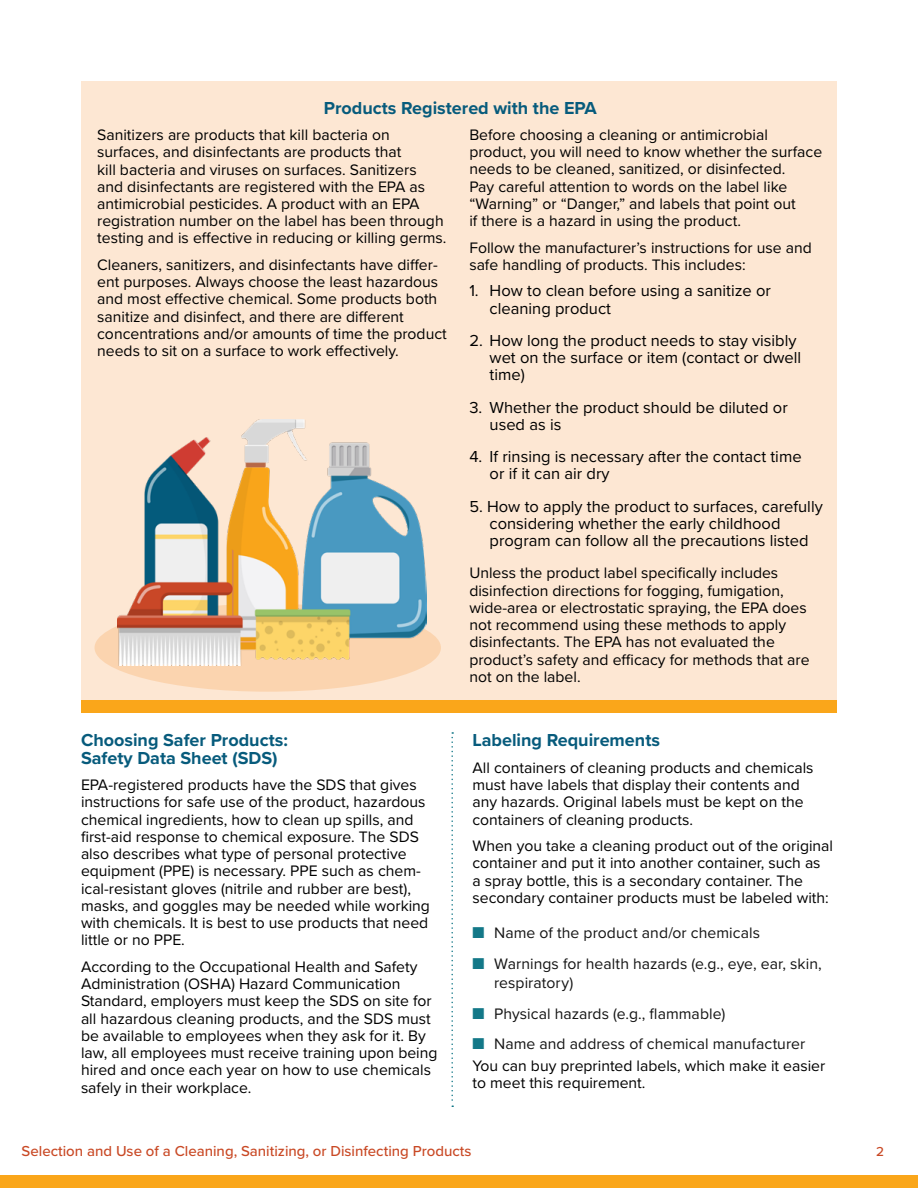
<style>
.page{position:relative;width:918px;height:1188px;background:#fff}
.page>*{position:absolute;margin:0;border:0;box-sizing:border-box;transform-origin:0 0}
.t1{font:700 18px/17.2px "Proxima Nova";color:#075b7c}
.t2{font:16.5px/17.2px "Proxima Nova";color:#000}
.t3{font:15.75px/17.2px "Proxima Nova";color:#000}
.t4{font:15.75px/19.5px "Proxima Nova";letter-spacing:.005em;color:#141414}
.t5{font:500 15px "Proxima Nova";color:#c94925}
.t6{font:500 13.5px "Proxima Nova";color:#c94925}
.s1{color:#137888}
</style>
<div class="page">
<div style="left:81px;top:81px;width:756px;height:621px;background:#fde7d3"></div>
<div style="left:95px;top:604px;width:346px;height:88px;background:#fbd4af;border-radius:50%"></div>
<div style="left:0;top:1175px;width:918px;height:13px;background:#faa61a"></div>
<div style="left:81px;top:700px;width:756px;height:13px;background:#faa61a"></div>
<img style="left:118px;top:420px;width:308px;height:246px">
<svg style="left:451px;top:732px;width:2px;height:375px"></svg>
<h2 class="t1" style="left:324px;top:99px;width:274px">Products Registered with the EPA</h2>
<p class="t3" style="left:97px;top:125px;width:351px">Sanitizers are products that kill bacteria on surfaces, and disinfectants are products that<br>kill bacteria and viruses on surfaces. Sanitizers and disinfectants are registered with the EPA as antimicrobial pesticides. A product with an EPA registration number on the label has been through testing and is effective in reducing or killing germs.</p>
<p class="t3" style="left:97px;top:255px;width:351px">Cleaners, sanitizers, and disinfectants have differ&shy;ent purposes. Always choose the least hazardous and most effective chemical. Some products both sanitize and disinfect, and there are different concentrations and/or amounts of time the product needs to sit on a surface to work effectively.</p>
<p class="t3" style="left:469px;top:125px;width:354px">Before choosing a cleaning or antimicrobial product, you will need to know whether the surface needs to be cleaned, sanitized, or disinfected.<br>Pay careful attention to words on the label like “Warning” or “Danger,” and labels that point out<br>if there is a hazard in using the product.</p>
<p class="t3" style="left:469px;top:238px;width:344px">Follow the manufacturer’s instructions for use and safe handling of products. This includes:</p>
<p class="t2" style="left:490px;top:282px;width:283px;text-indent:-20px">1. How to clean before using a sanitize or cleaning product</p>
<p class="t2" style="left:490px;top:331px;width:313px;text-indent:-20px">2. How long the product needs to stay visibly wet on the surface or item (contact or dwell time)</p>
<p class="t2" style="left:490px;top:398px;width:300px;text-indent:-20px">3. Whether the product should be diluted or used as is</p>
<p class="t2" style="left:490px;top:447px;width:314px;text-indent:-20px">4. If rinsing is necessary after the contact time or if it can air dry</p>
<p class="t2" style="left:490px;top:497px;width:335px;text-indent:-20px">5. How to apply the product to surfaces, carefully considering whether the early childhood program can follow all the precautions listed</p>
<p class="t3" style="left:469px;top:564px;width:342px">Unless the product label specifically includes disinfection directions for fogging, fumigation, wide-area or electrostatic spraying, the EPA does not recommend using these methods to apply disinfectants. The EPA has not evaluated the product’s safety and efficacy for methods that are not on the label.</p>
<h2 class="t1" style="left:81px;top:731px;width:208px">Choosing Safer Products:<br>Safety Data Sheet (SDS)</h2>
<p class="t3" style="left:81px;top:776px;width:351px">EPA-registered products have the SDS that gives instructions for safe use of the product, hazardous chemical ingredients, how to clean up spills, and first-aid response to chemical exposure. The SDS also describes what type of personal protective equipment (PPE) is necessary. PPE such as chem&shy;ical-resistant gloves (nitrile and rubber are best), masks, and goggles may be needed while working with chemicals. It is best to use products that need little or no PPE.</p>
<p class="t3" style="left:81px;top:957px;width:358px">According to the Occupational Health and Safety Administration (OSHA) Hazard Communication Standard, employers must keep the SDS on site for all hazardous cleaning products, and the SDS must be available to employees when they ask for it. By law, all employees must receive training upon being hired and once each year on how to use chemicals safely in their workplace.</p>
<h2 class="t1" style="left:472px;top:731px;width:189px">Labeling Requirements</h2>
<p class="t3" style="left:473px;top:758px;width:343px">All containers of cleaning products and chemicals must have labels that display their contents and any hazards. Original labels must be kept on the containers of cleaning products.</p>
<p class="t3" style="left:473px;top:836px;width:362px">When you take a cleaning product out of the original container and put it into another container, such as<br>a spray bottle, this is a secondary container. The secondary container products must be labeled with:</p>
<p class="t4" style="left:473px;top:923px;width:289px"><span class="s1">■</span> Name of the product and/or chemicals</p>
<p class="t4" style="left:494px;top:953px;width:329px;text-indent:-22px"><span class="s1">■</span> Warnings for health hazards (e.g., eye, ear, skin, respiratory)</p>
<p class="t4" style="left:473px;top:1003px;width:254px"><span class="s1">■</span> Physical hazards (e.g., flammable)</p>
<p class="t4" style="left:473px;top:1034px;width:334px"><span class="s1">■</span> Name and address of chemical manufacturer</p>
<p class="t3" style="left:473px;top:1056px;width:354px">You can buy preprinted labels, which make it easier to meet this requirement.</p>
<p class="t5" style="left:22px;top:1139px;width:451px">Selection and Use of a Cleaning, Sanitizing, or Disinfecting Products</p>
<p class="t6" style="left:876px;top:1141px;width:9px">2</p>
</div>
